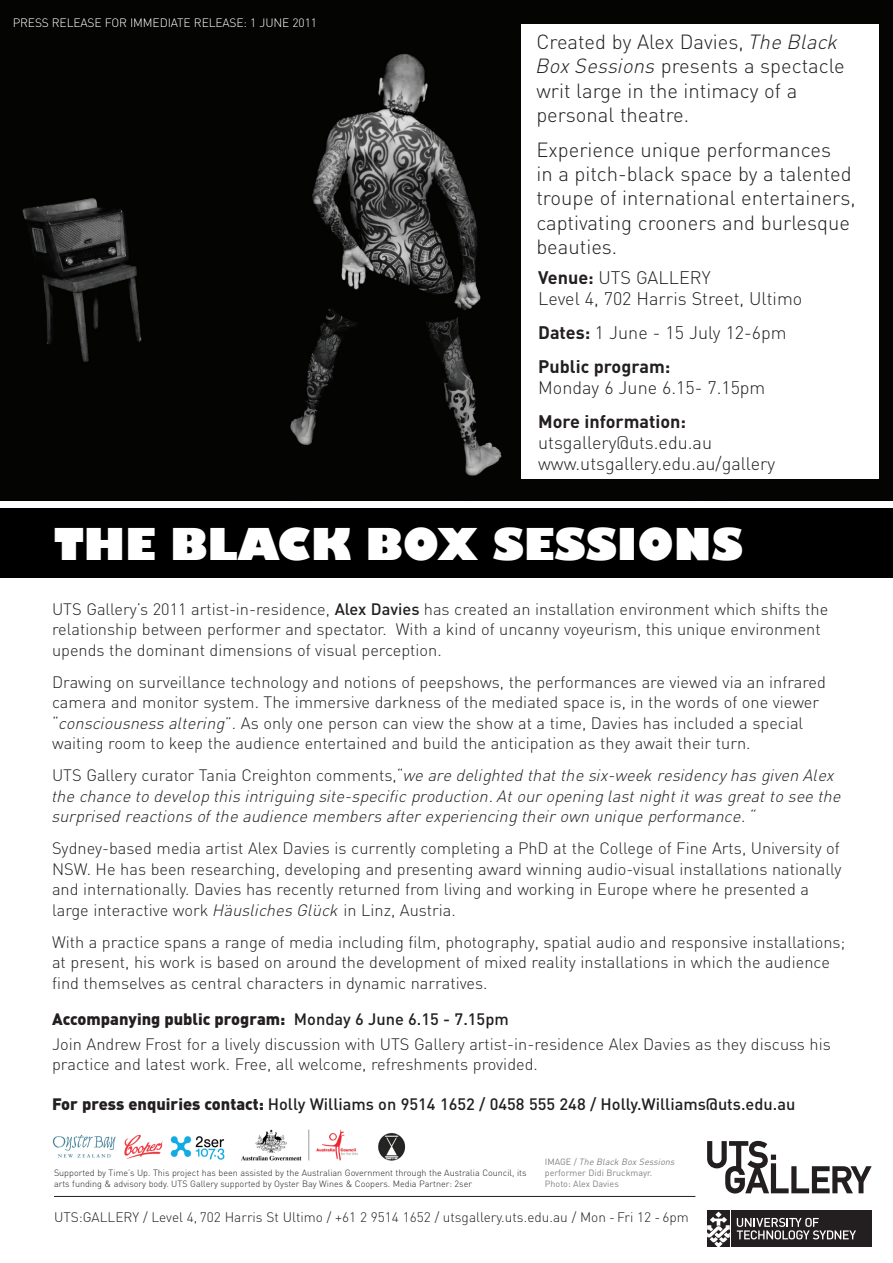
<style>
.page{position:relative;width:893px;height:1263px;background:#fff}
.page>*{position:absolute;margin:0;border:0;box-sizing:border-box;transform-origin:0 0}
.t1{font:800 42.75px "Gill Sans";color:#fff}
.t2{font:300 20.25px/24.3px "DIN";color:#231f20}
.t3{font:300 18px/21px "DIN";color:#231f20}
.t4{font:700 18px/33.8px "DIN";color:#231f20}
.t5{font:300 16.35px/20.4px "DIN";color:#231f20}
.t6{font:italic 300 16.35px/20.5px "DIN";color:#231f20}
.t7{font:500 16.35px "DIN";color:#231f20}
.t8{font:300 13.65px "DIN";color:#231f20}
.t9{font:300 12px "DIN";letter-spacing:-.01em;color:#fff}
.t10{font:300 9px/10.5px "DIN";color:#231f20}
.t11{font:9px/10.8px "DIN";color:#808285}
.s1{font-style:italic}
.s2{font-weight:700}
.s3{font-weight:300}
.s4{font-weight:500}
.s5{font-style:normal}
.s6{font-weight:900}
</style>
<div class="page">
<img style="left:0;top:0;width:686px;height:500px">
<hr style="left:54px;top:1196px;width:641px;height:1px;background:#231f20">
<div style="left:0;top:509px;width:893px;height:69px;background:#000"></div>
<div style="left:686px;top:0;width:207px;height:500px;background:#040503"></div>
<div style="left:521px;top:25px;width:358px;height:454px;background:#fff"></div>
<img style="left:52px;top:1129px;width:354px;height:32px">
<div style="left:731px;top:1210px;width:141px;height:37px;background:#231f20"></div>
<svg style="left:737px;top:1218px;width:119px;height:21px"></svg>
<div style="left:707px;top:1210px;width:23px;height:37px;background:#231f20"></div>
<svg style="left:707px;top:1211px;width:23px;height:36px"></svg>
<svg style="left:707px;top:1141px;width:165px;height:52px"></svg>
<p class="t9" style="left:13px;top:16px;width:16px">Press</p>
<p class="t9" style="left:52px;top:16px;width:8px">release</p>
<p class="t9" style="left:105px;top:16px;width:38px">for immed</p>
<p class="t9" style="left:168px;top:16px;width:11px">iate</p>
<p class="t9" style="left:194px;top:16px;width:8px">release</p>
<p class="t9" style="left:244px;top:16px;width:31px">: 1 June</p>
<p class="t9" style="left:293px;top:16px;width:26px">2011</p>
<p class="t2" style="left:536px;top:30px;width:310px">Created by Alex Davies, <span class="s1">The Black<br>Box Sessions</span> presents a spectacle writ large in the intimacy of a personal theatre.</p>
<p class="t2" style="left:536px;top:137px;width:321px">Experience unique performances<br>in a pitch-black space by a talented troupe of international entertainers, captivating crooners and burlesque beauties.</p>
<p class="t3" style="left:538px;top:267px;width:266px"><span class="s2">Venue:</span> UTS GALLERY<br>Level 4, 702 Harris Street, Ultimo</p>
<p class="t4" style="left:538px;top:315px;width:250px">Dates: <span class="s3">1 June - 15 July 12-6pm<br></span>Public program:</p>
<p class="t3" style="left:538px;top:377px;width:229px">Monday 6 June 6.15- 7.15pm</p>
<p class="t4" style="left:538px;top:404px;width:149px">More information:</p>
<p class="t3" style="left:538px;top:432px;width:239px">utsgallery@uts.edu.au www.utsgallery.edu.au/gallery</p>
<h1 class="t1" style="left:54px;top:517px;width:690px">THE BLACK BOX SESSIONS</h1>
<p class="t5" style="left:52px;top:598px;width:778px">UTS Gallery’s 2011 artist-in-residence, <span class="s4">Alex Davies</span> has created an installation environment which shifts the relationship between performer and spectator. With a kind of uncanny voyeurism, this unique environment upends the dominant dimensions of visual perception.</p>
<p class="t5" style="left:52px;top:671px;width:775px">Drawing on surveillance technology and notions of peepshows, the performances are viewed via an infrared camera and monitor system. The immersive darkness of the mediated space is, in the words of one viewer “<span class="s1">consciousness altering</span>”. As only one person can view the show at a time, Davies has included a special waiting room to keep the audience entertained and build the anticipation as they await their turn.</p>
<p class="t6" style="left:52px;top:765px;width:791px"><span class="s5">UTS Gallery curator Tania Creighton comments,“</span>we are delighted that the six-week residency has given Alex the chance to develop this intriguing site-specific production. At our opening last night it was great to see the surprised reactions of the audience members after experiencing their own unique performance. “</p>
<p class="t5" style="left:52px;top:838px;width:791px">Sydney-based media artist Alex Davies is currently completing a PhD at the College of Fine Arts, University of NSW. He has been researching, developing and presenting award winning audio-visual installations nationally and internationally. Davies has recently returned from living and working in Europe where he presented a large interactive work <span class="s1">Häusliches Glück</span> in Linz, Austria.</p>
<p class="t5" style="left:52px;top:931px;width:795px">With a practice spans a range of media including film, photography, spatial audio and responsive installations; at present, his work is based on around the development of mixed reality installations in which the audience find themselves as central characters in dynamic narratives.</p>
<p class="t5" style="left:52px;top:1007px;width:780px;line-height:24.8px"><span class="s6">Accompanying public program:</span> <span class="s4">Monday 6 June 6.15 - 7.15pm<br></span>Join Andrew Frost for a lively discussion with UTS Gallery artist-in-residence Alex Davies as they discuss his</p>
<p class="t5" style="left:52px;top:1054px;width:487px">practice and latest work. Free, all welcome, refreshments provided.</p>
<p class="t7" style="left:52px;top:1093px;width:745px"><span class="s6">For press enquiries contact:</span> Holly Williams on 9514 1652 / 0458 555 248 / Holly.Williams@uts.edu.au</p>
<p class="t10" style="left:54px;top:1167px;width:474px">Supported by Time’s Up. This project has been assisted by the Australian Government through the Australia Council, its arts funding &amp; advisory body. UTS Gallery supported by Oyster Bay Wines &amp; Coopers. Media Partner: 2ser</p>
<p class="t11" style="left:545px;top:1156px;width:132px">IMAGE / <span class="s1">The Black Box Sessions </span>performer Didi Bruckmayr.<br>Photo: Alex Davies</p>
<p class="t8" style="left:54px;top:1209px;width:636px">UTS:GALLERY / Level 4, 702 Harris St Ultimo / +61 2 9514 1652 / utsgallery.uts.edu.au / Mon - Fri 12 - 6pm</p>
</div>
